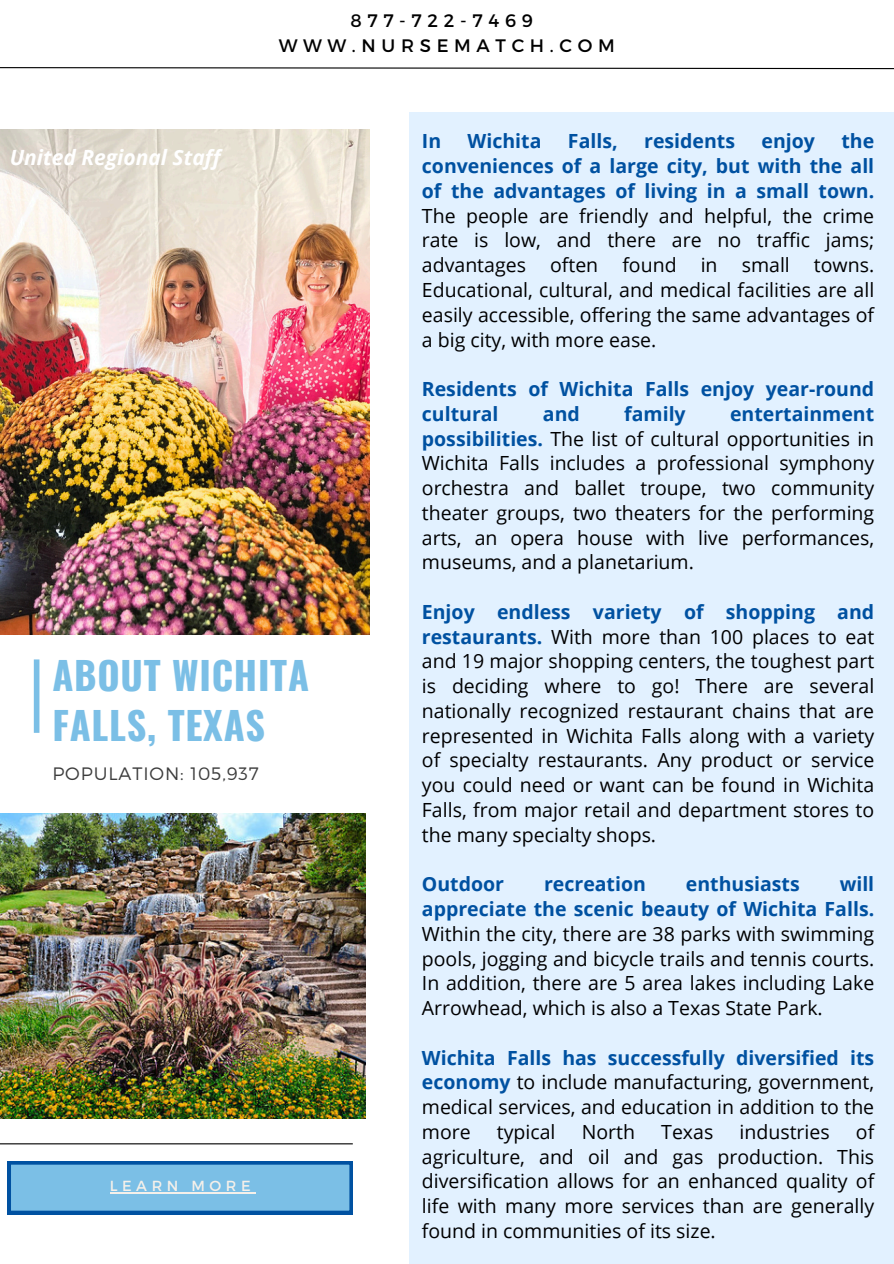
<style>
.page{position:relative;width:894px;height:1264px;background:#fff}
.page>*{position:absolute;margin:0;border:0;box-sizing:border-box;transform-origin:0 0}
.t1{font:700 38.1px/50.7px "Oswald";letter-spacing:.02em;color:#7bbfe6}
.t2{font:italic 700 21px "Open Sans";color:#fff}
.t3{font:19.5px/24.8px "Open Sans";color:#000;text-align:justify}
.t4{font:700 19.5px/24.8px "Open Sans";color:#0051a1}
.t5{font:18px/24.8px "Montserrat";letter-spacing:.315em;color:#000;text-align:center}
.t6{font:300 18px "Montserrat";letter-spacing:.05em;color:#3d3d3d}
.t7{font:14.55px "Montserrat";letter-spacing:.315em;color:#f5f0ea}
.s1{font-weight:700;color:#0051a1}
</style>
<div class="page">
<div style="left:408px;top:112px;width:485px;height:1151px;background:#e2f1ff"></div>
<img style="left:0;top:130px;width:370px;height:504px">
<div style="left:34px;top:659px;width:5px;height:73px;background:#7bbfe6"></div>
<img style="left:0;top:813px;width:365px;height:305px">
<svg style="left:8px;top:1161px;width:344px;height:52px;background:#6cb1dd"></svg>
<hr style="left:110px;top:1192px;width:145px;height:1px;background:#f5f0ea">
<svg style="left:0;top:67px;width:893px;height:3px"></svg>
<hr style="left:0;top:1143px;width:353px;height:1px;background:#000">
<h3 class="t5" style="left:279px;top:7px;width:337px">877-722-7469<br>WWW.NURSEMATCH.COM</h3>
<h4 class="t2" style="left:10px;top:143px;width:212px">United Regional Staff</h4>
<p class="t1" style="left:52px;top:648px;width:258px">ABOUT WICHITA<br>FALLS, TEXAS</p>
<p class="t6" style="left:52px;top:761px;width:208px">POPULATION: 105,937</p>
<h3 class="t7" style="left:110px;top:1176px;width:142px">LEARN MORE</h3>
<h3 class="t3" style="left:422px;top:128px;width:453px;text-indent:419px"><span class="s1">the conveniences of a large city, but with the all of the advantages of living in a small town.<br></span>The people are friendly and helpful, the crime rate is low, and there are no traffic jams; advantages often found in small towns.<br>Educational, cultural, and medical facilities are all easily accessible, offering the same advantages of a big city, with more ease.</h3>
<h3 class="t4" style="left:422px;top:376px;width:453px">Residents of Wichita Falls enjoy year-round cultural</h3>
<h3 class="t4" style="left:422px;top:128px;width:21px">In</h3>
<h3 class="t4" style="left:467px;top:128px;width:75px">Wichita</h3>
<h3 class="t4" style="left:567px;top:128px;width:51px">Falls,</h3>
<h3 class="t4" style="left:644px;top:128px;width:92px">residents</h3>
<h3 class="t4" style="left:761px;top:128px;width:55px">enjoy</h3>
<h3 class="t4" style="left:542px;top:401px;width:38px">and</h3>
<h3 class="t4" style="left:624px;top:401px;width:63px">family</h3>
<h3 class="t3" style="left:422px;top:401px;width:453px;text-indent:308px"><span class="s1">entertainment possibilities.</span> The list of cultural opportunities in Wichita Falls includes a professional symphony orchestra and ballet troupe, two community theater groups, two theaters for the performing arts, an opera house with live performances, museums, and a planetarium.</h3>
<p class="t3" style="left:422px;top:599px;width:454px"><span class="s1">Enjoy endless variety of shopping and restaurants.</span> With more than 100 places to eat and 19 major shopping centers, the toughest part is deciding where to go! There are several nationally recognized restaurant chains that are represented in Wichita Falls along with a variety of specialty restaurants. Any product or service you could need or want can be found in Wichita Falls, from major retail and department stores to the many specialty shops.</p>
<h2 class="t4" style="left:422px;top:871px;width:84px">Outdoor</h2>
<h2 class="t4" style="left:544px;top:871px;width:103px">recreation</h2>
<h2 class="t4" style="left:685px;top:871px;width:115px">enthusiasts</h2>
<h2 class="t3" style="left:422px;top:871px;width:453px;text-indent:417px"><span class="s1">will appreciate the scenic beauty of Wichita Falls.<br></span>Within the city, there are 38 parks with swimming pools, jogging and bicycle trails and tennis courts.<br>In addition, there are 5 area lakes including Lake Arrowhead, which is also a Texas State Park.</h2>
<h1 class="t3" style="left:422px;top:1044px;width:453px"><span class="s1">Wichita Falls has successfully diversified its economy</span> to include manufacturing, government, medical services, and education in addition to the more</h1>
<h1 class="t3" style="left:422px;top:1118px;width:453px;text-indent:434px">of agriculture, and oil and gas production. This diversification allows for an enhanced quality of life with many more services than are generally found in communities of its size.</h1>
<h1 class="t3" style="left:496px;top:1118px;width:60px">typical</h1>
<h1 class="t3" style="left:581px;top:1118px;width:55px">North</h1>
<h1 class="t3" style="left:661px;top:1118px;width:54px">Texas</h1>
<h1 class="t3" style="left:739px;top:1118px;width:92px">industries</h1>
</div>
